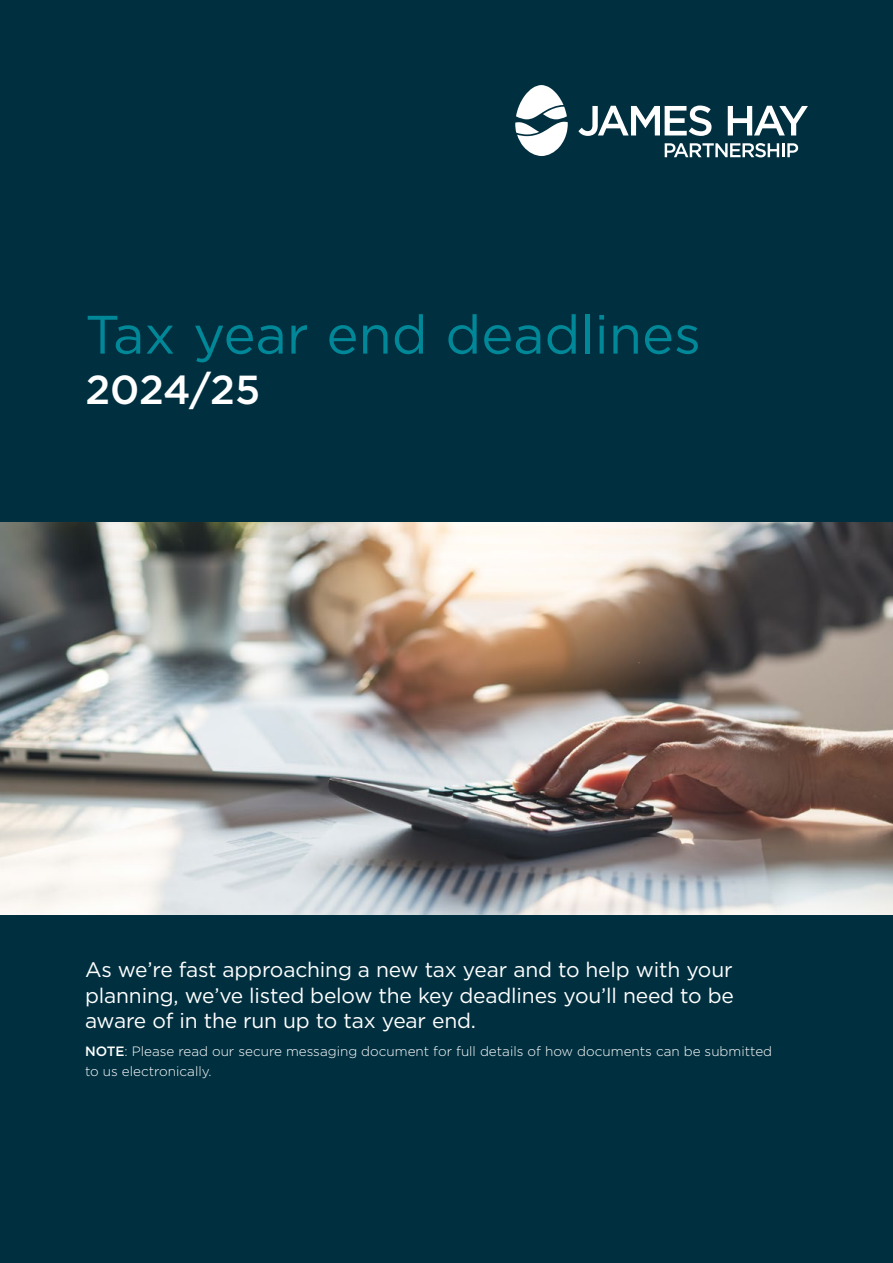
<style>
.page{position:relative;width:893px;height:1263px;background:#003040}
.page>*{position:absolute;margin:0;border:0;box-sizing:border-box;transform-origin:0 0}
.t1{font:54px "Gotham";color:#008898}
.t2{font:500 40.5px "Gotham";letter-spacing:-.005em;color:#fff}
.t3{font:21px/25.5px "Gotham";letter-spacing:-.01em;color:#fff;text-align:justify}
.t4{font:300 13.5px/19.5px "Gotham";color:#fff}
.s1{font-weight:500}
</style>
<div class="page">
<svg style="left:578px;top:106px;width:133px;height:30px"></svg>
<svg style="left:728px;top:106px;width:80px;height:29px"></svg>
<svg style="left:665px;top:143px;width:133px;height:14px"></svg>
<svg style="left:515px;top:85px;width:53px;height:71px"></svg>
<img style="left:0;top:522px;width:893px;height:392px">
<h1 class="t1" style="left:85px;top:300px;width:617px">Tax year end deadlines</h1>
<h2 class="t2" style="left:85px;top:364px;width:176px">2024/25</h2>
<p class="t3" style="left:85px;top:957px;width:650px">As we’re fast approaching a new tax year and to help with your planning, we’ve listed below the key deadlines you’ll need to be aware of in the run up to tax year end.</p>
<p class="t4" style="left:85px;top:1041px;width:689px"><span class="s1">NOTE</span>: Please read our secure messaging document for full details of how documents can be submitted to us electronically.</p>
</div>
